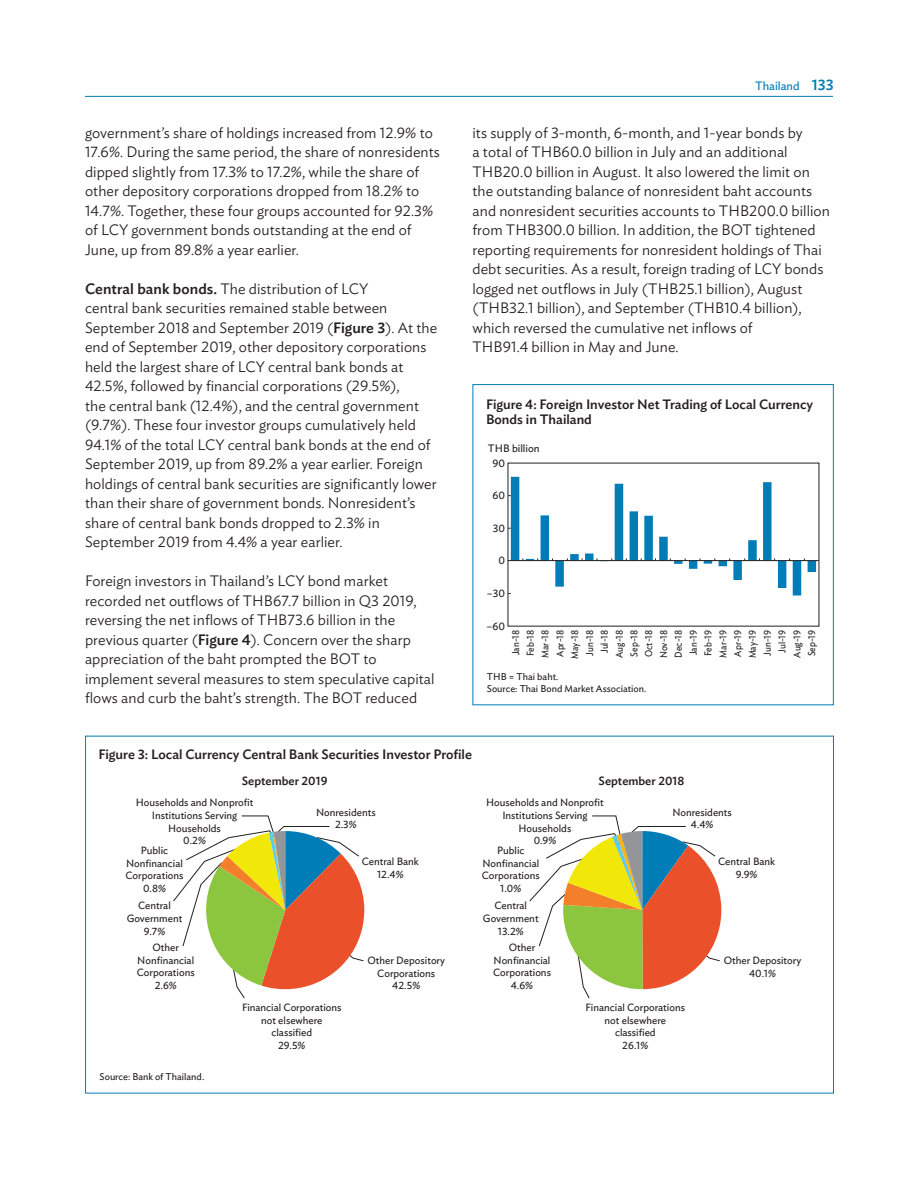
<style>
.page{position:relative;width:918px;height:1188px;background:#fff}
.page>*{position:absolute;margin:0;border:0;box-sizing:border-box;transform-origin:0 0}
.t1{font:300 15px/19.5px "Ideal Sans";letter-spacing:.005em;color:#231f20}
.t2{font:500 13.5px/15px "Ideal Sans";color:#231f20}
.t3{font:500 12px "Ideal Sans";color:#231f20}
.t4{font:12px "Ideal Sans";color:#007cb6}
.t5{font:10.65px "Ideal Sans";color:#231f20}
.t6{font:10.5px/12.6px "Ideal Sans";color:#231f20;text-align:center}
.t7{font:9.9px/14.9px "Ideal Sans";color:#231f20;text-align:center;scale:.9 1}
.t8{font:9.75px/11.7px "Ideal Sans";color:#231f20}
.s1{font-weight:500}
.s2{font-weight:500;font-size:15px}
</style>
<div class="page">
<hr style="left:85px;top:96px;width:748px;height:1px;background:#007cb6">
<svg style="left:173px;top:816px;width:191px;height:183px"></svg>
<svg style="left:529px;top:816px;width:192px;height:183px"></svg>
<div style="left:473px;top:384px;width:361px;height:321px;border:1px solid #007cb6"></div>
<svg style="left:508px;top:477px;width:308px;height:118px"></svg>
<hr style="left:508px;top:560px;width:311px;height:1px;background:#231f20">
<p class="t1" style="left:85px;top:122px;width:356px">government’s share of holdings increased from 12.9% to 17.6%. During the same period, the share of nonresidents dipped slightly from 17.3% to 17.2%, while the share of other depository corporations dropped from 18.2% to 14.7%. Together, these four groups accounted for 92.3% of LCY government bonds outstanding at the end of June, up from 89.8% a year earlier.</p>
<p class="t1" style="left:85px;top:278px;width:354px"><span class="s1">Central bank bonds.</span> The distribution of LCY<br>central bank securities remained stable between September 2018 and September 2019 (<span class="s1">Figure 3</span>). At the end of September 2019, other depository corporations held the largest share of LCY central bank bonds at 42.5%, followed by financial corporations (29.5%),<br>the central bank (12.4%), and the central government (9.7%). These four investor groups cumulatively held 94.1% of the total LCY central bank bonds at the end of September 2019, up from 89.2% a year earlier. Foreign holdings of central bank securities are significantly lower than their share of government bonds. Nonresident’s share of central bank bonds dropped to 2.3% in September 2019 from 4.4% a year earlier.</p>
<p class="t1" style="left:85px;top:570px;width:351px">Foreign investors in Thailand’s LCY bond market recorded net outflows of THB67.7 billion in Q3 2019, reversing the net inflows of THB73.6 billion in the previous quarter (<span class="s1">Figure 4</span>). Concern over the sharp appreciation of the baht prompted the BOT to implement several measures to stem speculative capital flows and curb the baht’s strength. The BOT reduced</p>
<p class="t4" style="left:755px;top:76px;width:80px">Thailand <span class="s2">133</span></p>
<p class="t1" style="left:473px;top:122px;width:359px">its supply of 3-month, 6-month, and 1-year bonds by<br>a total of THB60.0 billion in July and an additional THB20.0 billion in August. It also lowered the limit on the outstanding balance of nonresident baht accounts and nonresident securities accounts to THB200.0 billion from THB300.0 billion. In addition, the BOT tightened reporting requirements for nonresident holdings of Thai debt securities. As a result, foreign trading of LCY bonds logged net outflows in July (THB25.1 billion), August (THB32.1 billion), and September (THB10.4 billion), which reversed the cumulative net inflows of<br>THB91.4 billion in May and June.</p>
<p class="t2" style="left:486px;top:395px;width:329px">Figure 4: Foreign Investor Net Trading of Local Currency<br>Bonds in Thailand</p>
<p class="t5" style="left:488px;top:440px;width:53px">THB billion</p>
<p class="t5" style="left:493px;top:455px;width:14px">90</p>
<p class="t5" style="left:493px;top:487px;width:14px">60</p>
<p class="t5" style="left:493px;top:520px;width:14px">30</p>
<p class="t5" style="left:498px;top:553px;width:8px">0</p>
<p class="t5" style="left:487px;top:585px;width:20px">–30</p>
<p class="t5" style="left:487px;top:618px;width:20px">–60</p>
<p class="t7" style="left:507px;top:659px;width:33px;rotate:-90deg">Jan-18<br>Feb-18<br>Mar-18<br>Apr-18<br>May-18<br>Jun-18<br>Jul-18<br>Aug-18<br>Sep-18<br>Oct-18<br>Nov-18<br>Dec-18<br>Jan-19<br>Feb-19<br>Mar-19<br>Apr-19<br>May-19<br>Jun-19<br>Jul-19<br>Aug-19<br>Sep-19</p>
<p class="t8" style="left:487px;top:670px;width:161px">THB = Thai baht.<br>Source: Thai Bond Market Association.</p>
<p class="t2" style="left:99px;top:746px;width:375px">Figure 3: Local Currency Central Bank Securities Investor Profile</p>
<p class="t3" style="left:242px;top:771px;width:87px">September 2019</p>
<p class="t3" style="left:599px;top:771px;width:87px">September 2018</p>
<p class="t6" style="left:136px;top:796px;width:119px">Households and Nonprofit<br>Institutions Serving<br>Households<br>0.2%</p>
<p class="t6" style="left:126px;top:843px;width:59px">Public<br>Nonfinancial<br>Corporations<br>0.8%</p>
<p class="t6" style="left:127px;top:899px;width:57px">Central<br>Government<br>9.7%</p>
<p class="t6" style="left:316px;top:805px;width:61px">Nonresidents<br>2.3%</p>
<p class="t6" style="left:362px;top:855px;width:59px">Central Bank<br>12.4%</p>
<p class="t6" style="left:486px;top:796px;width:119px">Households and Nonprofit<br>Institutions Serving<br>Households<br>0.9%</p>
<p class="t6" style="left:482px;top:843px;width:59px">Public<br>Nonfinancial<br>Corporations<br>1.0%</p>
<p class="t6" style="left:483px;top:899px;width:57px">Central<br>Government<br>13.2%</p>
<p class="t6" style="left:672px;top:805px;width:61px">Nonresidents<br>4.4%</p>
<p class="t6" style="left:718px;top:855px;width:59px">Central Bank<br>9.9%</p>
<p class="t6" style="left:137px;top:940px;width:59px">Other<br>Nonfinancial<br>Corporations<br>2.6%</p>
<p class="t6" style="left:367px;top:953px;width:79px">Other Depository<br>Corporations<br>42.5%</p>
<p class="t6" style="left:493px;top:940px;width:59px">Other<br>Nonfinancial<br>Corporations<br>4.6%</p>
<p class="t6" style="left:724px;top:953px;width:79px">Other Depository<br>40.1%</p>
<p class="t6" style="left:242px;top:1000px;width:101px">Financial Corporations not elsewhere classified<br>29.5%</p>
<p class="t6" style="left:586px;top:1000px;width:101px">Financial Corporations not elsewhere classified<br>26.1%</p>
<p class="t8" style="left:100px;top:1070px;width:106px">Source: Bank of Thailand.</p>
</div>
